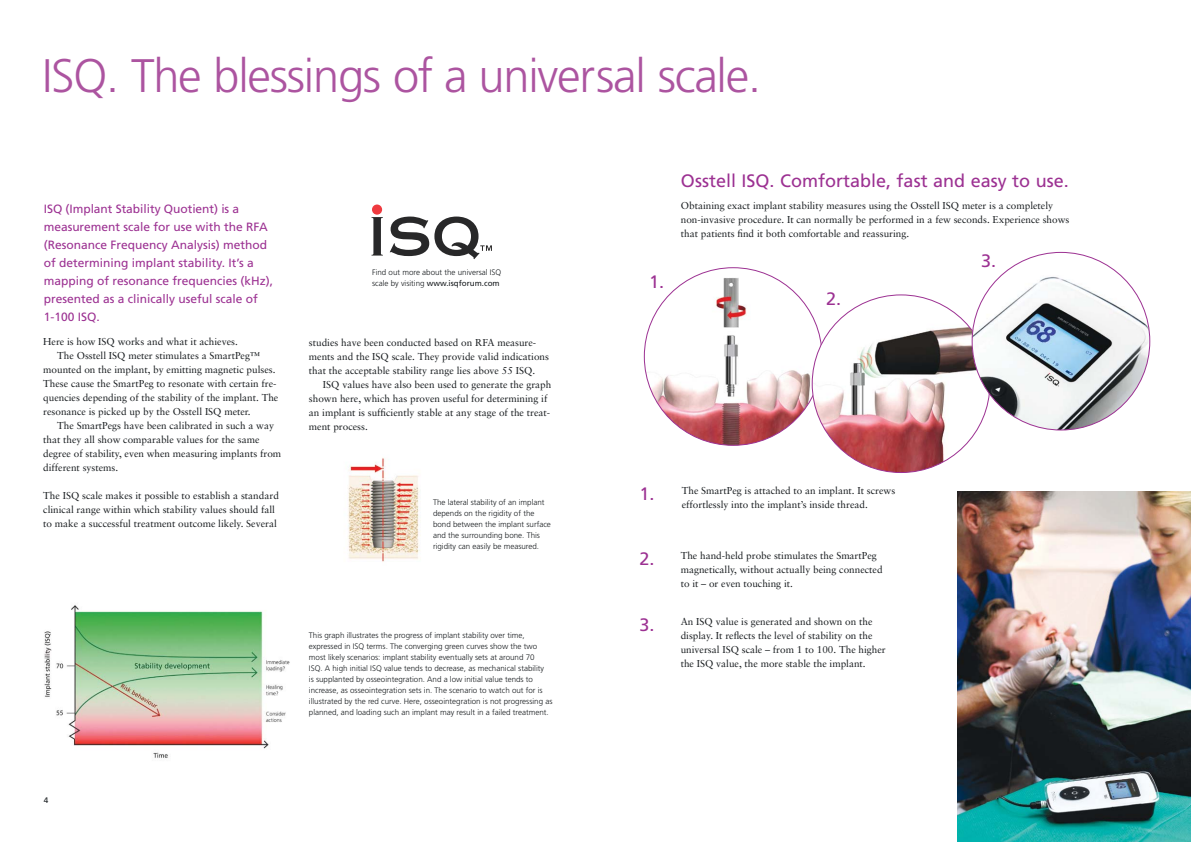
<style>
.page{position:relative;width:1191px;height:842px;background:#fff}
.page>*{position:absolute;margin:0;border:0;box-sizing:border-box;transform-origin:0 0}
.t1{font:300 47px "Frutiger LT";letter-spacing:-.025em;color:#ac54a0}
.t2{font:18px "Frutiger LT";color:#9c3192}
.t3{font:12px/18px "Frutiger LT";color:#9c3192}
.t4{font:10px/14px "Sabon LT";color:#171b1e}
.t5{font:300 8px/11px "Frutiger LT";color:#171b1e}
.t6{font:8px "Frutiger LT";color:#171b1e}
.s1{font-weight:400}
</style>
<div class="page">
<img style="left:644px;top:268px;width:178px;height:177px;border-radius:50%">
<svg style="left:371px;top:217px;width:12px;height:39px"></svg>
<div style="left:372px;top:204px;width:10px;height:11px;background:#ef3a3f;border-radius:50%"></div>
<svg style="left:390px;top:217px;width:102px;height:42px"></svg>
<img style="left:957px;top:492px;width:234px;height:350px">
<img style="left:44px;top:605px;width:246px;height:153px">
<img style="left:812px;top:295px;width:177px;height:177px;border-radius:50%">
<img style="left:348px;top:457px;width:72px;height:105px">
<img style="left:972px;top:252px;width:177px;height:178px;border-radius:50%">
<h1 class="t1" style="left:42px;top:53px;width:720px">ISQ. The blessings of a universal scale.</h1>
<p class="t3" style="left:44px;top:201px;width:231px">ISQ (Implant Stability Quotient) is a measurement scale for use with the RFA (Resonance Frequency Analysis) method of determining implant stability. It’s a mapping of resonance frequencies (kHz), presented as a clinically useful scale of 1-100 ISQ.</p>
<p class="t4" style="left:43px;top:336px;width:196px">Here is how ISQ works and what it achieves.</p>
<p class="t4" style="left:57px;top:350px;width:204px">The Osstell ISQ meter stimulates a SmartPeg™</p>
<p class="t4" style="left:43px;top:364px;width:234px">mounted on the implant, by emitting magnetic pulses.</p>
<p class="t4" style="left:43px;top:378px;width:235px">These cause the SmartPeg to resonate with certain fre-</p>
<p class="t4" style="left:43px;top:392px;width:237px">quencies depending of the stability of the implant. The</p>
<p class="t4" style="left:43px;top:406px;width:209px">resonance is picked up by the Osstell ISQ meter.</p>
<p class="t4" style="left:57px;top:420px;width:218px">The SmartPegs have been calibrated in such a way</p>
<p class="t4" style="left:43px;top:434px;width:218px">that they all show comparable values for the same</p>
<p class="t4" style="left:43px;top:448px;width:239px">degree of stability, even when measuring implants from</p>
<p class="t4" style="left:43px;top:462px;width:76px">different systems.</p>
<p class="t4" style="left:43px;top:490px;width:237px">The ISQ scale makes it possible to establish a standard clinical range within which stability values should fall to make a successful treatment outcome likely. Several</p>
<p class="t5" style="left:372px;top:267px;width:131px">Find out more about the universal ISQ scale by visiting <span class="s1">www.isqforum.com</span></p>
<p class="t4" style="left:309px;top:336px;width:242px">studies have been conducted based on RFA measure&shy;ments and the ISQ scale. They provide valid indications that the acceptable stability range lies above 55 ISQ.</p>
<p class="t4" style="left:309px;top:378px;width:244px;text-indent:14px">ISQ values have also been used to generate the graph shown here, which has proven useful for determining if an implant is sufficiently stable at any stage of the treat&shy;ment process.</p>
<p class="t5" style="left:433px;top:497px;width:119px">The lateral stability of an implant depends on the rigidity of the bond between the implant surface and the surrounding bone. This rigidity can easily be measured.</p>
<p class="t6" style="left:44px;top:796px;width:6px">4</p>
<p class="t5" style="left:309px;top:630px;width:245px">This graph illustrates the progress of implant stability over time, expressed in ISQ terms. The converging green curves show the two most likely scenarios: implant stability eventually sets at around 70<br>ISQ. A high initial ISQ value tends to decrease, as mechanical stability<br>is supplanted by osseointegration. And a low initial value tends to increase, as osseointegration sets in. The scenario to watch out for is illustrated by the red curve. Here, osseointegration is not progressing as planned, and loading such an implant may result in a failed treatment.</p>
<h2 class="t2" style="left:649px;top:273px;width:17px">1.</h2>
<h2 class="t2" style="left:681px;top:172px;width:389px">Osstell ISQ. Comfortable, fast and easy to use.</h2>
<p class="t4" style="left:681px;top:199px;width:390px">Obtaining exact implant stability measures using the Osstell ISQ meter is a completely non-invasive procedure. It can normally be performed in a few seconds. Experience shows that patients find it both comfortable and reassuring.</p>
<h2 class="t2" style="left:826px;top:290px;width:17px">2.</h2>
<h2 class="t2" style="left:981px;top:252px;width:17px">3.</h2>
<h2 class="t2" style="left:639px;top:485px;width:17px">1.</h2>
<h2 class="t2" style="left:639px;top:550px;width:17px">2.</h2>
<h2 class="t2" style="left:639px;top:615px;width:17px">3.</h2>
<p class="t4" style="left:682px;top:484px;width:215px">The SmartPeg is attached to an implant. It screws effortlessly into the implant’s inside thread.</p>
<p class="t4" style="left:680px;top:549px;width:203px">The hand-held probe stimulates the SmartPeg magnetically, without actually being connected to it – or even touching it.</p>
<p class="t4" style="left:680px;top:615px;width:207px">An ISQ value is generated and shown on the display. It reflects the level of stability on the universal ISQ scale – from 1 to 100. The higher the ISQ value, the more stable the implant.</p>
</div>
